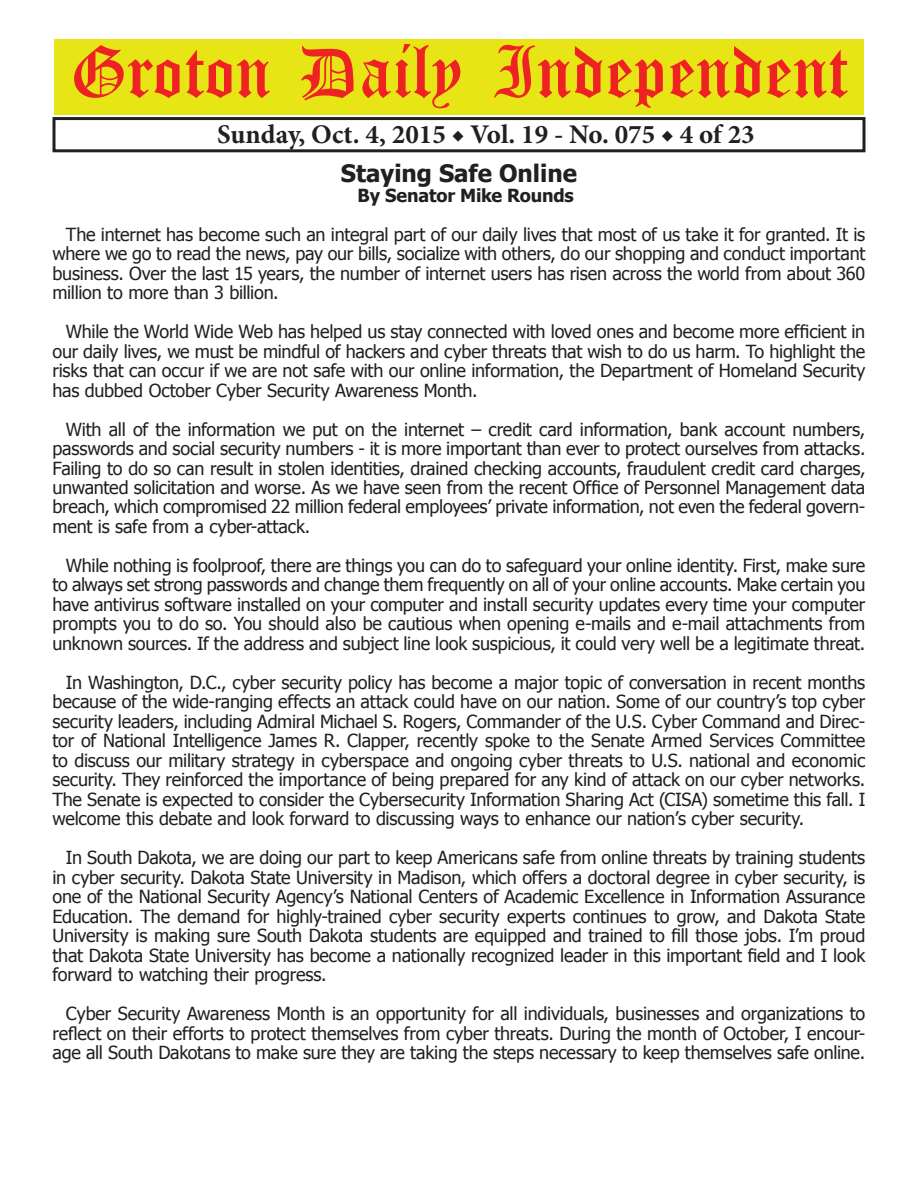
<style>
.page{position:relative;width:918px;height:1188px;background:#fff}
.page>*{position:absolute;margin:0;border:0;box-sizing:border-box;transform-origin:0 0}
.t1{font:54px "Old English Five";color:#ee2123}
.t2{font:700 27px "Minion Pro";color:#231f20}
.t3{font:700 24px "Tahoma";color:#231f20}
.t4{font:18px/19.5px "Tahoma";letter-spacing:-.01em;color:#231f20;text-align:justify}
.t5{font:700 18px "Tahoma";letter-spacing:-.01em;color:#231f20}
</style>
<div class="page">
<div style="left:52px;top:117px;width:814px;height:35px;border:3px solid #231f20"></div>
<div style="left:54px;top:40px;width:810px;height:75px;background:#e7e515"></div>
<h1 class="t1" style="left:70px;top:47px;width:779px">Groton Daily Independent</h1>
<h2 class="t2" style="left:217px;top:116px;width:539px">Sunday, Oct. 4, 2015 ◆ Vol. 19 - No. 075 ◆ 4 of 23</h2>
<h3 class="t3" style="left:341px;top:157px;width:238px">Staying Safe Online</h3>
<p class="t5" style="left:358px;top:182px;width:218px">By Senator Mike Rounds</p>
<p class="t4" style="left:52px;top:223px;width:814px;text-indent:14px">The internet has become such an integral part of our daily lives that most of us take it for granted. It is where we go to read the news, pay our bills, socialize with others, do our shopping and conduct important business. Over the last 15 years, the number of internet users has risen across the world from about 360 million to more than 3 billion.</p>
<p class="t4" style="left:52px;top:321px;width:814px;text-indent:14px">While the World Wide Web has helped us stay connected with loved ones and become more efficient in our daily lives, we must be mindful of hackers and cyber threats that wish to do us harm. To highlight the risks that can occur if we are not safe with our online information, the Department of Homeland Security has dubbed October Cyber Security Awareness Month.</p>
<p class="t4" style="left:52px;top:418px;width:815px;text-indent:14px">With all of the information we put on the internet – credit card information, bank account numbers, passwords and social security numbers - it is more important than ever to protect ourselves from attacks.<br>Failing to do so can result in stolen identities, drained checking accounts, fraudulent credit card charges, unwanted solicitation and worse. As we have seen from the recent Office of Personnel Management data breach, which compromised 22 million federal employees’ private information, not even the federal govern&shy;ment is safe from a cyber-attack.</p>
<p class="t4" style="left:52px;top:555px;width:814px;text-indent:14px">While nothing is foolproof, there are things you can do to safeguard your online identity. First, make sure to always set strong passwords and change them frequently on all of your online accounts. Make certain you have antivirus software installed on your computer and install security updates every time your computer prompts you to do so. You should also be cautious when opening e-mails and e-mail attachments from unknown sources. If the address and subject line look suspicious, it could very well be a legitimate threat.</p>
<p class="t4" style="left:52px;top:672px;width:814px;text-indent:14px">In Washington, D.C., cyber security policy has become a major topic of conversation in recent months because of the wide-ranging effects an attack could have on our nation. Some of our country’s top cyber security leaders, including Admiral Michael S. Rogers, Commander of the U.S. Cyber Command and Direc&shy;tor of National Intelligence James R. Clapper, recently spoke to the Senate Armed Services Committee to discuss our military strategy in cyberspace and ongoing cyber threats to U.S. national and economic security. They reinforced the importance of being prepared for any kind of attack on our cyber networks.<br>The Senate is expected to consider the Cybersecurity Information Sharing Act (CISA) sometime this fall. I welcome this debate and look forward to discussing ways to enhance our nation’s cyber security.</p>
<p class="t4" style="left:52px;top:847px;width:814px;text-indent:14px">In South Dakota, we are doing our part to keep Americans safe from online threats by training students in cyber security. Dakota State University in Madison, which offers a doctoral degree in cyber security, is one of the National Security Agency’s National Centers of Academic Excellence in Information Assurance Education. The demand for highly-trained cyber security experts continues to grow, and Dakota State University is making sure South Dakota students are equipped and trained to fill those jobs. I’m proud that Dakota State University has become a nationally recognized leader in this important field and I look forward to watching their progress.</p>
<p class="t4" style="left:52px;top:1003px;width:814px;text-indent:14px">Cyber Security Awareness Month is an opportunity for all individuals, businesses and organizations to reflect on their efforts to protect themselves from cyber threats. During the month of October, I encour&shy;age all South Dakotans to make sure they are taking the steps necessary to keep themselves safe online.</p>
</div>
